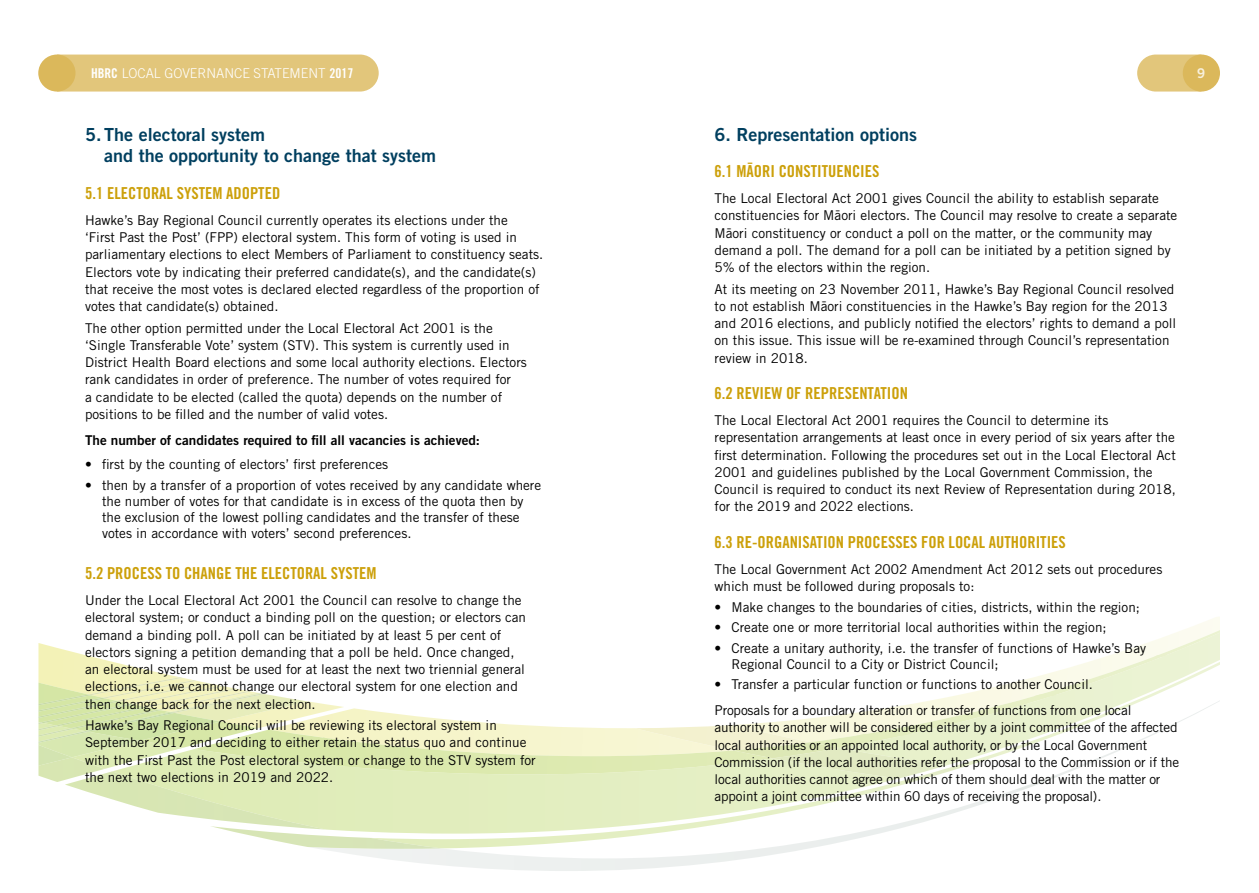
<style>
.page{position:relative;width:1259px;height:893px;background:#fff}
.page>*{position:absolute;margin:0;border:0;box-sizing:border-box;transform-origin:0 0}
.t1{font:18px/21.6px "Trade Gothic LT Maori Bd 2";color:#003f5f}
.t2{font:16.5px "Trade Gothic LT Maori Bd Cn 20";color:#cca00a}
.t3{font:13.5px/17.2px "Trade Gothic LT Maori";color:#000}
.t4{font:13.5px "Trade Gothic LT Maori Bd 2";color:#000}
.t5{font:300 13.5px "Trade Gothic LT Maori";color:#fff}
.t6{font:13.5px "Trade Gothic LT Maori Bd 2";color:#fff}
.s1{font-family:"Trade Gothic LT Maori Bd Cn 20";font-weight:400}
</style>
<div class="page">
<div style="left:61px;top:55px;width:318px;height:37px;background:#e2c67b"></div>
<svg style="left:1137px;top:55px;width:60px;height:37px;background:#e4cb87"></svg>
<div style="left:1182px;top:55px;width:38px;height:37px;background:#dbb85b;border-radius:50%"></div>
<div style="left:38px;top:55px;width:37px;height:37px;background:#dbb85b;border-radius:50%"></div>
<svg style="left:323px;top:757px;width:781px;height:114px"></svg>
<img style="left:38px;top:757px;width:404px;height:92px">
<img style="left:567px;top:841px;width:280px;height:30px">
<img style="left:38px;top:743px;width:1097px;height:14px">
<img style="left:38px;top:745px;width:34px;height:21px">
<img style="left:38px;top:730px;width:1121px;height:13px">
<svg style="left:38px;top:643px;width:1133px;height:87px;background:#ecf1c7"></svg>
<img style="left:56px;top:617px;width:1164px;height:109px">
<svg style="left:158px;top:691px;width:93px;height:19px;background:#eceebf"></svg>
<svg style="left:38px;top:728px;width:36px;height:14px"></svg>
<img style="left:71px;top:710px;width:90px;height:19px">
<img style="left:634px;top:725px;width:176px;height:25px">
<img style="left:773px;top:748px;width:190px;height:33px">
<img style="left:733px;top:742px;width:106px;height:16px">
<img style="left:1014px;top:775px;width:46px;height:15px">
<p class="t5" style="left:91px;top:65px;width:264px"><span class="s1">HBRC</span> LOCAL GOVERNANCE STATEMENT <span class="s1">2017</span></p>
<p class="t6" style="left:1197px;top:65px;width:10px">9</p>
<h1 class="t1" style="left:104px;top:123px;width:333px;text-indent:-19px">5. The electoral system<br>and the opportunity to change that system</h1>
<p class="t2" style="left:85px;top:183px;width:197px">5.1 ELECTORAL SYSTEM ADOPTED</p>
<p class="t3" style="left:85px;top:211px;width:460px">Hawke’s Bay Regional Council currently operates its elections under the<br>‘First Past the Post’ (FPP) electoral system. This form of voting is used in parliamentary elections to elect Members of Parliament to constituency seats.<br>Electors vote by indicating their preferred candidate(s), and the candidate(s) that receive the most votes is declared elected regardless of the proportion of votes that candidate(s) obtained.</p>
<p class="t3" style="left:85px;top:319px;width:443px">The other option permitted under the Local Electoral Act 2001 is the ‘Single Transferable Vote’ system (STV). This system is currently used in District Health Board elections and some local authority elections. Electors rank candidates in order of preference. The number of votes required for<br>a candidate to be elected (called the quota) depends on the number of positions to be filled and the number of valid votes.</p>
<p class="t4" style="left:85px;top:431px;width:396px">The number of candidates required to fill all vacancies is achieved:</p>
<p class="t3" style="left:85px;top:456px;width:305px">• first by the counting of electors’ first preferences</p>
<p class="t3" style="left:102px;top:477px;width:441px;line-height:16.2px;text-indent:-17px">• then by a transfer of a proportion of votes received by any candidate where the number of votes for that candidate is in excess of the quota then by the exclusion of the lowest polling candidates and the transfer of these votes in accordance with voters’ second preferences.</p>
<p class="t2" style="left:85px;top:563px;width:293px">5.2 PROCESS TO CHANGE THE ELECTORAL SYSTEM</p>
<p class="t3" style="left:85px;top:591px;width:442px">Under the Local Electoral Act 2001 the Council can resolve to change the electoral system; or conduct a binding poll on the question; or electors can demand a binding poll. A poll can be initiated by at least 5 per cent of electors signing a petition demanding that a poll be held. Once changed, an electoral system must be used for at least the next two triennial general elections, i.e. we cannot change our electoral system for one election and then change back for the next election.</p>
<p class="t3" style="left:85px;top:716px;width:452px">Hawke’s Bay Regional Council will be reviewing its electoral system in September 2017 and deciding to either retain the status quo and continue with the First Past the Post electoral system or change to the STV system for the next two elections in 2019 and 2022.</p>
<h1 class="t1" style="left:714px;top:123px;width:204px">6. Representation options</h1>
<p class="t2" style="left:714px;top:161px;width:166px">6.1 MĀORI CONSTITUENCIES</p>
<p class="t3" style="left:714px;top:190px;width:464px">The Local Electoral Act 2001 gives Council the ability to establish separate constituencies for Māori electors. The Council may resolve to create a separate Māori constituency or conduct a poll on the matter, or the community may demand a poll. The demand for a poll can be initiated by a petition signed by 5% of the electors within the region.</p>
<p class="t3" style="left:714px;top:280px;width:463px">At its meeting on 23 November 2011, Hawke’s Bay Regional Council resolved to not establish Māori constituencies in the Hawke’s Bay region for the 2013 and 2016 elections, and publicly notified the electors’ rights to demand a poll on this issue. This issue will be re-examined through Council’s representation review in 2018.</p>
<p class="t2" style="left:714px;top:384px;width:195px">6.2 REVIEW OF REPRESENTATION</p>
<p class="t3" style="left:714px;top:412px;width:463px">The Local Electoral Act 2001 requires the Council to determine its representation arrangements at least once in every period of six years after the first determination. Following the procedures set out in the Local Electoral Act 2001 and guidelines published by the Local Government Commission, the Council is required to conduct its next Review of Representation during 2018, for the 2019 and 2022 elections.</p>
<p class="t2" style="left:714px;top:532px;width:353px">6.3 RE-ORGANISATION PROCESSES FOR LOCAL AUTHORITIES</p>
<p class="t3" style="left:714px;top:560px;width:449px">The Local Government Act 2002 Amendment Act 2012 sets out procedures which must be followed during proposals to:</p>
<p class="t3" style="left:714px;top:598px;width:427px">• Make changes to the boundaries of cities, districts, within the region;</p>
<p class="t3" style="left:714px;top:619px;width:393px">• Create one or more territorial local authorities within the region;</p>
<p class="t3" style="left:731px;top:640px;width:416px;line-height:16.2px;text-indent:-17px">• Create a unitary authority, i.e. the transfer of functions of Hawke’s Bay<br>Regional Council to a City or District Council;</p>
<p class="t3" style="left:714px;top:671px;width:418px;line-height:25.8px">• Transfer a particular function or functions to another Council.<br>Proposals for a boundary alteration or transfer of functions from one local</p>
<p class="t3" style="left:714px;top:719px;width:466px">authority to another will be considered either by a joint committee of the affected local authorities or an appointed local authority, or by the Local Government Commission (if the local authorities refer the proposal to the Commission or if the local authorities cannot agree on which of them should deal with the matter or appoint a joint committee within 60 days of receiving the proposal).</p>
</div>
